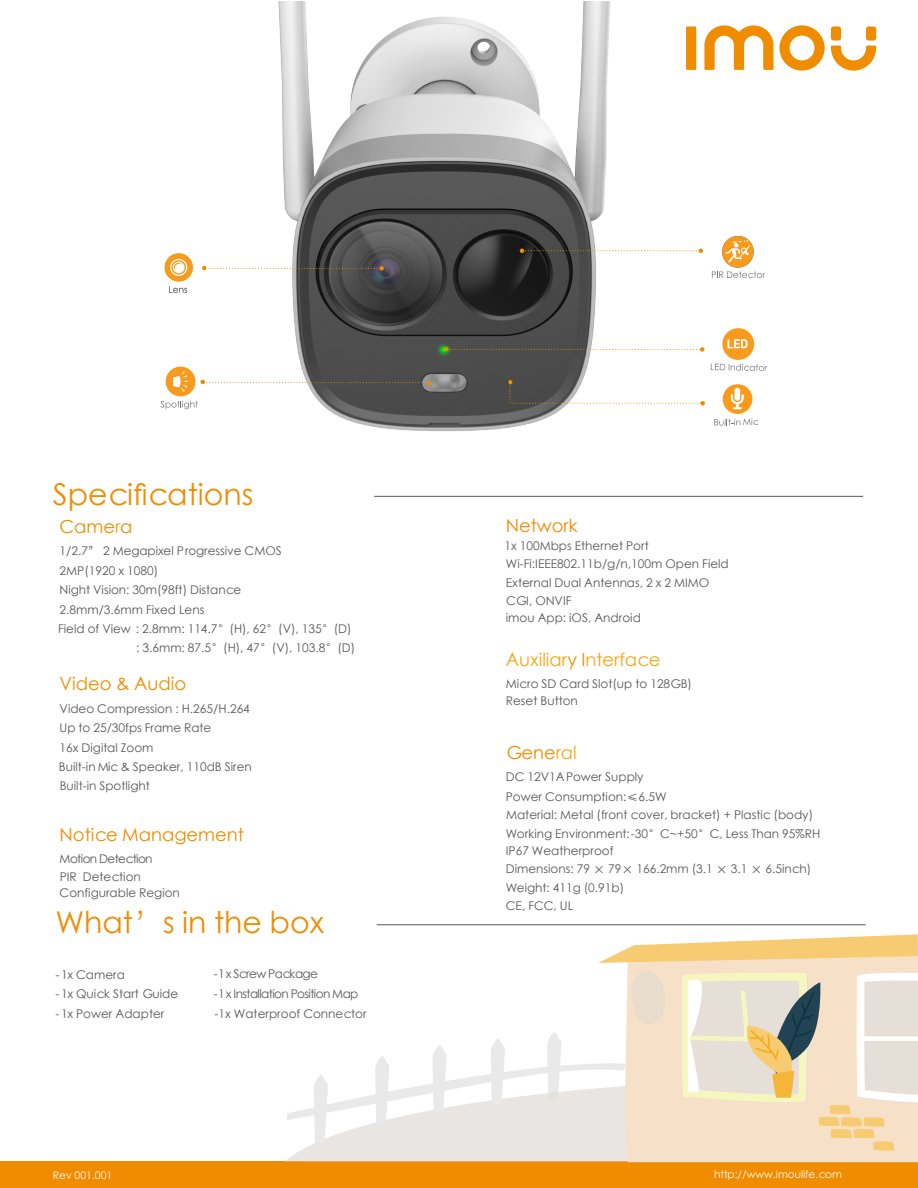
<style>
.page{position:relative;width:918px;height:1188px;background:#fff}
.page>*{position:absolute;margin:0;border:0;box-sizing:border-box;transform-origin:0 0}
.t1{font:30px "ST Xihei";color:#f08c00}
.t2{font:18px "ST Xihei";color:#f08c00}
.t3{font:18px "ST Xihei";color:#f5a517}
.t4{font:12px/19.5px "ST Xihei";color:#595757}
.t5{font:12px/19.5px "ST Xihei";letter-spacing:-.05em;color:#595757}
.t6{font:12px "ST Xihei";letter-spacing:-.045em;color:#595757}
.t7{font:10.5px "ST Xihei";color:#fdfdfe}
.s1{color:#f5a517}
.s2{color:#f08c00}
</style>
<div class="page">
<img style="left:196px;top:1px;width:531px;height:495px">
<div style="left:0;top:1161px;width:918px;height:27px;background:#f08c00"></div>
<hr style="left:377px;top:924px;width:489px;height:1px;background:#595757">
<hr style="left:374px;top:496px;width:489px;height:1px;background:#595757">
<div style="left:622px;top:963px;width:296px;height:199px;background:#f6e0c8"></div>
<svg style="left:286px;top:1032px;width:389px;height:129px"></svg>
<svg style="left:598px;top:934px;width:320px;height:29px"></svg>
<svg style="left:681px;top:973px;width:237px;height:178px;background:#e8dac4"></svg>
<svg style="left:631px;top:969px;width:37px;height:56px;background:#ecddca"></svg>
<div style="left:686px;top:26px;width:10px;height:44px;background:#f08c00"></div>
<div style="left:831px;top:26px;width:10px;height:15px;background:#f08c00;border-radius:3px"></div>
<div style="left:866px;top:26px;width:10px;height:15px;background:#f08c00;border-radius:3px"></div>
<svg style="left:831px;top:46px;width:45px;height:25px"></svg>
<svg style="left:704px;top:25px;width:121px;height:46px"></svg>
<svg style="left:520px;top:249px;width:183px;height:4px"></svg>
<svg style="left:712px;top:235px;width:53px;height:43px"></svg>
<div style="left:722px;top:328px;width:32px;height:32px;background:#f89a1c;border-radius:50%"></div>
<svg style="left:728px;top:339px;width:20px;height:9px"></svg>
<svg style="left:711px;top:364px;width:56px;height:7px"></svg>
<svg style="left:444px;top:347px;width:261px;height:5px"></svg>
<svg style="left:508px;top:380px;width:199px;height:26px"></svg>
<div style="left:165px;top:253px;width:28px;height:28px;background:#f89a1c;border-radius:50%"></div>
<svg style="left:169px;top:286px;width:18px;height:7px"></svg>
<svg style="left:170px;top:259px;width:17px;height:17px"></svg>
<svg style="left:202px;top:266px;width:183px;height:5px"></svg>
<div style="left:723px;top:384px;width:29px;height:30px;background:#f89a1c;border-radius:50%"></div>
<svg style="left:731px;top:388px;width:13px;height:21px"></svg>
<svg style="left:714px;top:418px;width:44px;height:8px"></svg>
<svg style="left:200px;top:380px;width:232px;height:6px"></svg>
<div style="left:166px;top:367px;width:29px;height:29px;background:#f89a1c;border-radius:50%"></div>
<svg style="left:161px;top:401px;width:37px;height:8px"></svg>
<svg style="left:173px;top:371px;width:15px;height:21px"></svg>
<h1 class="t1" style="left:53px;top:473px;width:202px">Specifications</h1>
<h2 class="t2" style="left:60px;top:514px;width:74px">Came<span class="s1">r</span>a</h2>
<p class="t4" style="left:58px;top:541px;width:295px">1/2.7” 2 Megapixel Progressive CMOS<br>2MP(1920 x 1080)<br>Night Vision: 30m(98ft) Distance<br>2.8mm/3.6mm Fixed Lens<br>Field of View : 2.8mm: 114.7°(H), 62°(V), 135°(D)</p>
<p class="t4" style="left:136px;top:638px;width:221px">: 3.6mm: 87.5°(H), 47°(V), 103.8°(D)</p>
<h2 class="t2" style="left:60px;top:671px;width:128px">Video &amp; Audio</h2>
<p class="t4" style="left:59px;top:699px;width:195px">Video Compression : H.265/H.264<br>Up to 25/30fps Frame Rate<br>16x Digital Zoom<br>Built-in Mic &amp; Speaker, 110dB Siren</p>
<p class="t4" style="left:60px;top:775px;width:92px">Built-in Spotlight</p>
<h2 class="t2" style="left:60px;top:822px;width:186px">Notice Management</h2>
<p class="t6" style="left:60px;top:850px;width:95px">Motion Detection</p>
<p class="t4" style="left:60px;top:883px;width:122px">Configurable Region</p>
<p class="t4" style="left:60px;top:866px;width:83px">PIR Detection</p>
<h1 class="t1" style="left:55px;top:901px;width:270px">What’s in the box</h1>
<p class="t4" style="left:55px;top:965px;width:71px">- 1x Camera</p>
<p class="t4" style="left:55px;top:984px;width:124px">- 1x Quick Start Guide</p>
<p class="t4" style="left:55px;top:1004px;width:111px">- 1x Power Adapter</p>
<p class="t5" style="left:214px;top:964px;width:146px">-1 x Screw Package<br>-1x Installation Position Map</p>
<p class="t4" style="left:214px;top:1003px;width:154px">-1x Waterproof Connector</p>
<h2 class="t2" style="left:506px;top:513px;width:74px">Network</h2>
<p class="t4" style="left:506px;top:554px;width:224px">Wi-Fi:IEEE802.11b/g/n,100m Open Field</p>
<p class="t4" style="left:504px;top:536px;width:146px">1x 100Mbps Ethernet Port</p>
<p class="t4" style="left:506px;top:573px;width:205px">External Dual Antennas, 2 x 2 MIMO</p>
<p class="t4" style="left:506px;top:607px;width:137px">imou App: iOS, Android</p>
<p class="t4" style="left:506px;top:591px;width:67px">CGI, ONVIF</p>
<h2 class="t3" style="left:506px;top:647px;width:156px">Auxiliar<span class="s2">y I</span>nterface</h2>
<p class="t4" style="left:506px;top:676px;width:188px;line-height:16.5px">Micro SD Card Slot(up to 128GB)<br>Reset Button</p>
<h2 class="t2" style="left:506px;top:740px;width:73px">Gene<span class="s1">ral</span></h2>
<p class="t4" style="left:506px;top:767px;width:162px">DC 12V1A Pow er Supply<br>Power Consumption:≤6.5W</p>
<p class="t4" style="left:506px;top:824px;width:316px">Working Environment:-30°C~+50°C, Less Than 95%RH</p>
<p class="t4" style="left:506px;top:859px;width:307px">Dimensions: 79 × 79× 166.2mm (3.1 × 3.1 × 6.5inch)<br>Weight: 411g (0.91b)</p>
<p class="t4" style="left:506px;top:896px;width:69px">CE, FCC, UL</p>
<p class="t4" style="left:506px;top:805px;width:309px">Material: Metal (front cover, bracket) + Plastic (body)</p>
<p class="t4" style="left:506px;top:841px;width:109px">IP67 Weatherproof</p>
<p class="t7" style="left:53px;top:1168px;width:61px">Rev 001.001</p>
<p class="t7" style="left:714px;top:1167px;width:129px">http://www.imoulife.com</p>
</div>
